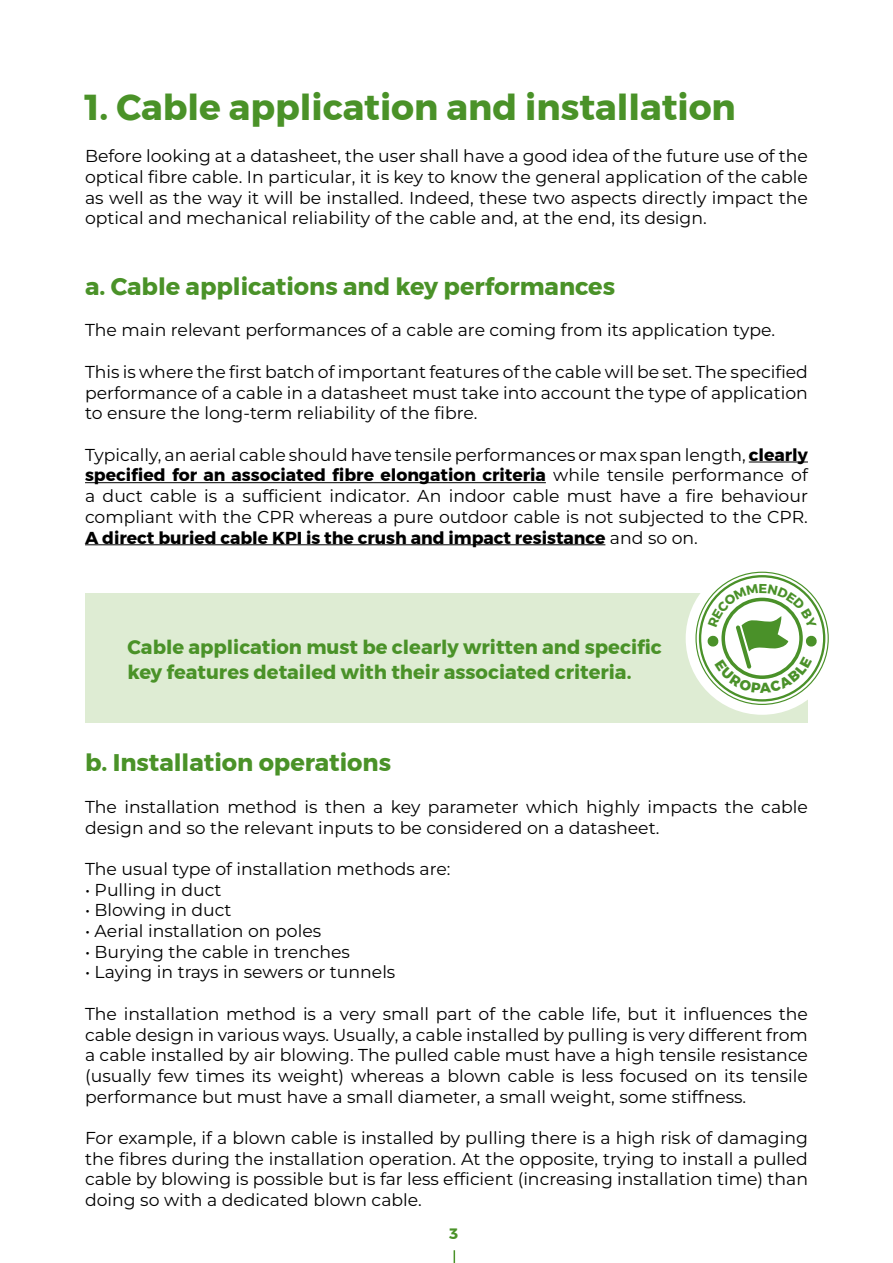
<style>
.page{position:relative;width:893px;height:1263px;background:#fff}
.page>*{position:absolute;margin:0;border:0;box-sizing:border-box;transform-origin:0 0}
.t1{font:700 36px "Montserrat";color:#4a9228}
.t2{font:700 24px "Montserrat";color:#4a9228}
.t3{font:700 19.5px/25.2px "Montserrat";color:#4a9228}
.t4{font:17.25px/20.7px "Montserrat";color:#000;text-align:justify}
.t5{font:700 15px "Montserrat";color:#4a9228}
.s1{font-weight:700}
</style>
<div class="page">
<svg style="left:454px;top:1250px;width:1px;height:13px"></svg>
<div style="left:85px;top:593px;width:722px;height:129px;background:#deecd3"></div>
<svg style="left:686px;top:562px;width:153px;height:153px"></svg>
<div style="left:699px;top:575px;width:126px;height:126px;border:2px solid #4a9129;border-radius:50%"></div>
<hr style="left:749px;top:462px;width:59px;height:1px;background:#000">
<hr style="left:85px;top:482px;width:461px;height:1px;background:#000">
<hr style="left:85px;top:544px;width:520px;height:1px;background:#000">
<svg style="left:707px;top:584px;width:110px;height:109px;background:#d6e6ce"></svg>
<p class="t1" style="left:85px;top:78px;width:652px">1. Cable application and installation</p>
<p class="t4" style="left:85px;top:145px;width:724px">Before looking at a datasheet, the user shall have a good idea of the future use of the optical fibre cable. In particular, it is key to know the general application of the cable as well as the way it will be installed. Indeed, these two aspects directly impact the optical and mechanical reliability of the cable and, at the end, its design.</p>
<p class="t2" style="left:85px;top:267px;width:532px">a. Cable applications and key performances</p>
<p class="t4" style="left:85px;top:319px;width:692px">The main relevant performances of a cable are coming from its application type.</p>
<p class="t4" style="left:85px;top:361px;width:724px">This is where the first batch of important features of the cable will be set. The specified performance of a cable in a datasheet must take into account the type of application to ensure the long-term reliability of the fibre.</p>
<p class="t4" style="left:85px;top:444px;width:724px">Typically, an aerial cable should have tensile performances or max span length, <span class="s1">clearly specified for an associated fibre elongation criteria</span> while tensile performance of a duct cable is a sufficient indicator. An indoor cable must have a fire behaviour compliant with the CPR whereas a pure outdoor cable is not subjected to the CPR.<br><span class="s1">A direct buried cable KPI is the crush and impact resistance</span> and so on.</p>
<p class="t3" style="left:128px;top:635px;width:536px">Cable application must be clearly written and specific key features detailed with their associated criteria.</p>
<p class="t2" style="left:85px;top:744px;width:308px">b. Installation operations</p>
<p class="t4" style="left:85px;top:796px;width:724px">The installation method is then a key parameter which highly impacts the cable design and so the relevant inputs to be considered on a datasheet.</p>
<p class="t4" style="left:85px;top:858px;width:367px">The usual type of installation methods are:</p>
<p class="t4" style="left:85px;top:878px;width:138px">• Pulling in duct</p>
<p class="t4" style="left:85px;top:899px;width:148px">• Blowing in duct</p>
<p class="t4" style="left:85px;top:920px;width:238px">• Aerial installation on poles</p>
<p class="t4" style="left:85px;top:941px;width:266px">• Burying the cable in trenches</p>
<p class="t4" style="left:85px;top:961px;width:312px">• Laying in trays in sewers or tunnels</p>
<p class="t4" style="left:85px;top:1003px;width:724px">The installation method is a very small part of the cable life, but it influences the cable design in various ways. Usually, a cable installed by pulling is very different from a cable installed by air blowing. The pulled cable must have a high tensile resistance (usually few times its weight) whereas a blown cable is less focused on its tensile performance but must have a small diameter, a small weight, some stiffness.</p>
<p class="t4" style="left:85px;top:1127px;width:724px">For example, if a blown cable is installed by pulling there is a high risk of damaging the fibres during the installation operation. At the opposite, trying to install a pulled cable by blowing is possible but is far less efficient (increasing installation time) than doing so with a dedicated blown cable.</p>
<p class="t5" style="left:449px;top:1222px;width:11px">3</p>
</div>
